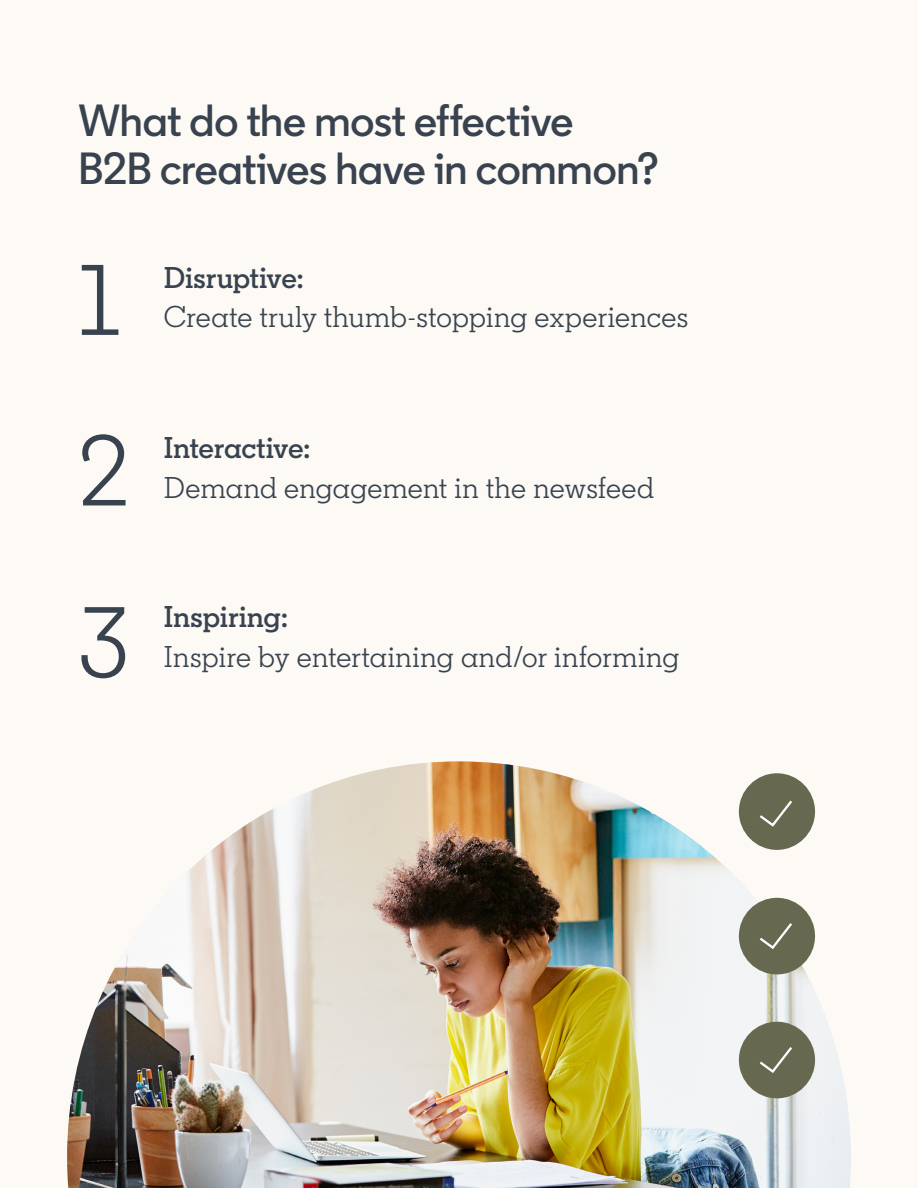
<style>
.page{position:relative;width:918px;height:1188px;background:#fdfaf5}
.page>*{position:absolute;margin:0;border:0;box-sizing:border-box;transform-origin:0 0}
.t1{font:100.05px "Community";color:#38434f}
.t2{font:600 45px/48px "Community";letter-spacing:-.005em;color:#38434f}
.t3{font:30px "Community Slab";letter-spacing:-.015em;color:#38434f}
.t4{font:600 30px "Community Slab";letter-spacing:-.01em;color:#38434f}
</style>
<div class="page">
<img style="left:67px;top:761px;width:784px;height:427px">
<div style="left:739px;top:773px;width:76px;height:77px;background:#66694f;border-radius:50%"></div>
<div style="left:739px;top:898px;width:76px;height:76px;background:#66694f;border-radius:50%"></div>
<div style="left:739px;top:1022px;width:76px;height:76px;background:#66694f;border-radius:50%"></div>
<svg style="left:760px;top:800px;width:32px;height:27px"></svg>
<svg style="left:759px;top:923px;width:33px;height:26px"></svg>
<svg style="left:759px;top:1047px;width:33px;height:26px"></svg>
<h2 class="t2" style="left:78px;top:97px;width:582px">What do the most effective<br>B2B creatives have in common?</h2>
<h1 class="t1" style="left:78px;top:239px;width:42px">1</h1>
<p class="t4" style="left:163px;top:259px;width:142px">Disruptive:</p>
<p class="t3" style="left:163px;top:299px;width:527px">Create truly thumb-stopping experiences</p>
<h1 class="t1" style="left:78px;top:410px;width:52px">2</h1>
<p class="t4" style="left:163px;top:429px;width:149px">Interactive:</p>
<p class="t3" style="left:163px;top:469px;width:492px">Demand engagement in the newsfeed</p>
<h1 class="t1" style="left:78px;top:581px;width:53px">3</h1>
<p class="t4" style="left:163px;top:598px;width:126px">Inspiring:</p>
<p class="t3" style="left:163px;top:638px;width:518px">Inspire by entertaining and/or informing</p>
</div>
